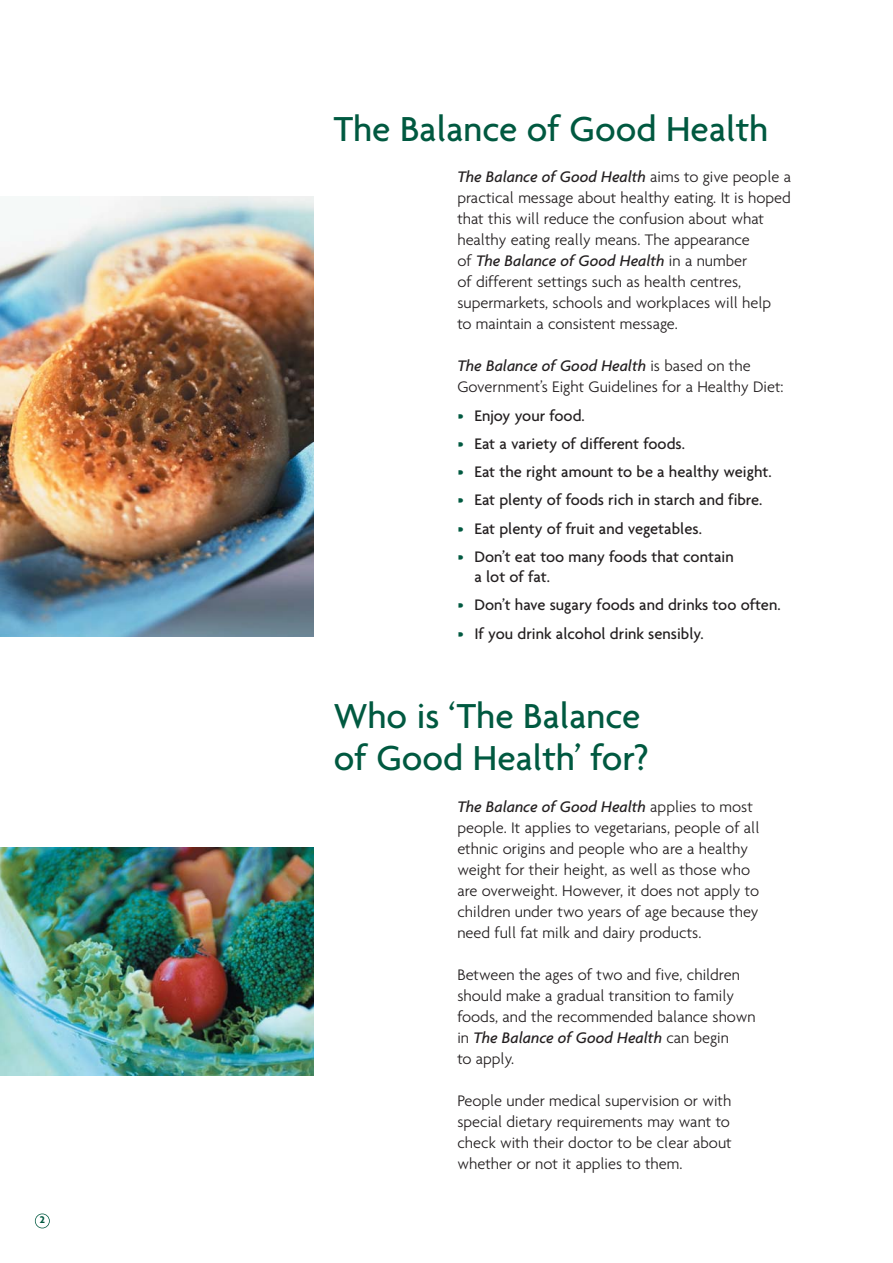
<style>
.page{position:relative;width:893px;height:1263px;background:#fff}
.page>*{position:absolute;margin:0;border:0;box-sizing:border-box;transform-origin:0 0}
.t1{font:500 37.5px/42px "Agenda";color:#005940}
.t2{font:300 16.5px/21px "Agenda";color:#231f20}
.t3{font:500 16.5px/19.8px "Agenda";color:#231f20}
.t4{font:700 10.5px "Agenda";color:#005940}
.s1{font-weight:500;font-style:italic}
.s2{font-weight:300;color:#005940}
</style>
<div class="page">
<img style="left:0;top:196px;width:313px;height:440px">
<img style="left:0;top:847px;width:313px;height:228px">
<div style="left:35px;top:1213px;width:15px;height:15px;border:2px solid #005940;border-radius:50%"></div>
<p class="t4" style="left:40px;top:1216px;width:7px">2</p>
<h1 class="t1" style="left:334px;top:110px;width:436px">The Balance of Good Health</h1>
<p class="t2" style="left:457px;top:168px;width:335px"><span class="s1">The Balance of Good Health</span> aims to give people a practical message about healthy eating. It is hoped that this will reduce the confusion about what healthy eating really means. The appearance<br>of <span class="s1">The Balance of Good Health</span> in a number<br>of different settings such as health centres, supermarkets, schools and workplaces will help<br>to maintain a consistent message.</p>
<p class="t2" style="left:457px;top:357px;width:328px"><span class="s1">The Balance of Good Health</span> is based on the<br>Government’s Eight Guidelines for a Healthy Diet:</p>
<p class="t3" style="left:457px;top:407px;width:129px"><span class="s2">•</span> Enjoy your food.</p>
<p class="t3" style="left:457px;top:435px;width:229px"><span class="s2">•</span> Eat a variety of different foods.</p>
<p class="t3" style="left:457px;top:463px;width:316px"><span class="s2">•</span> Eat the right amount to be a healthy weight.</p>
<p class="t3" style="left:457px;top:492px;width:307px"><span class="s2">•</span> Eat plenty of foods rich in starch and fibre.</p>
<p class="t3" style="left:457px;top:520px;width:246px"><span class="s2">•</span> Eat plenty of fruit and vegetables.</p>
<p class="t3" style="left:474px;top:548px;width:261px;text-indent:-17px"><span class="s2">•</span> Don’t eat too many foods that contain a lot of fat.</p>
<p class="t3" style="left:457px;top:596px;width:325px"><span class="s2">•</span> Don’t have sugary foods and drinks too often.</p>
<p class="t3" style="left:457px;top:625px;width:248px"><span class="s2">•</span> If you drink alcohol drink sensibly.</p>
<h1 class="t1" style="left:334px;top:698px;width:317px">Who is ‘The Balance of Good Health’ for?</h1>
<p class="t2" style="left:457px;top:798px;width:304px"><span class="s1">The Balance of Good Health</span> applies to most people. It applies to vegetarians, people of all ethnic origins and people who are a healthy weight for their height, as well as those who are overweight. However, it does not apply to children under two years of age because they need full fat milk and dairy products.</p>
<p class="t2" style="left:457px;top:966px;width:300px">Between the ages of two and five, children should make a gradual transition to family foods, and the recommended balance shown in <span class="s1">The Balance of Good Health</span> can begin<br>to apply.</p>
<p class="t2" style="left:457px;top:1092px;width:276px;text-align:justify">People under medical supervision or with special dietary requirements may want to check with their doctor to be clear about whether or not it applies to them.</p>
</div>
